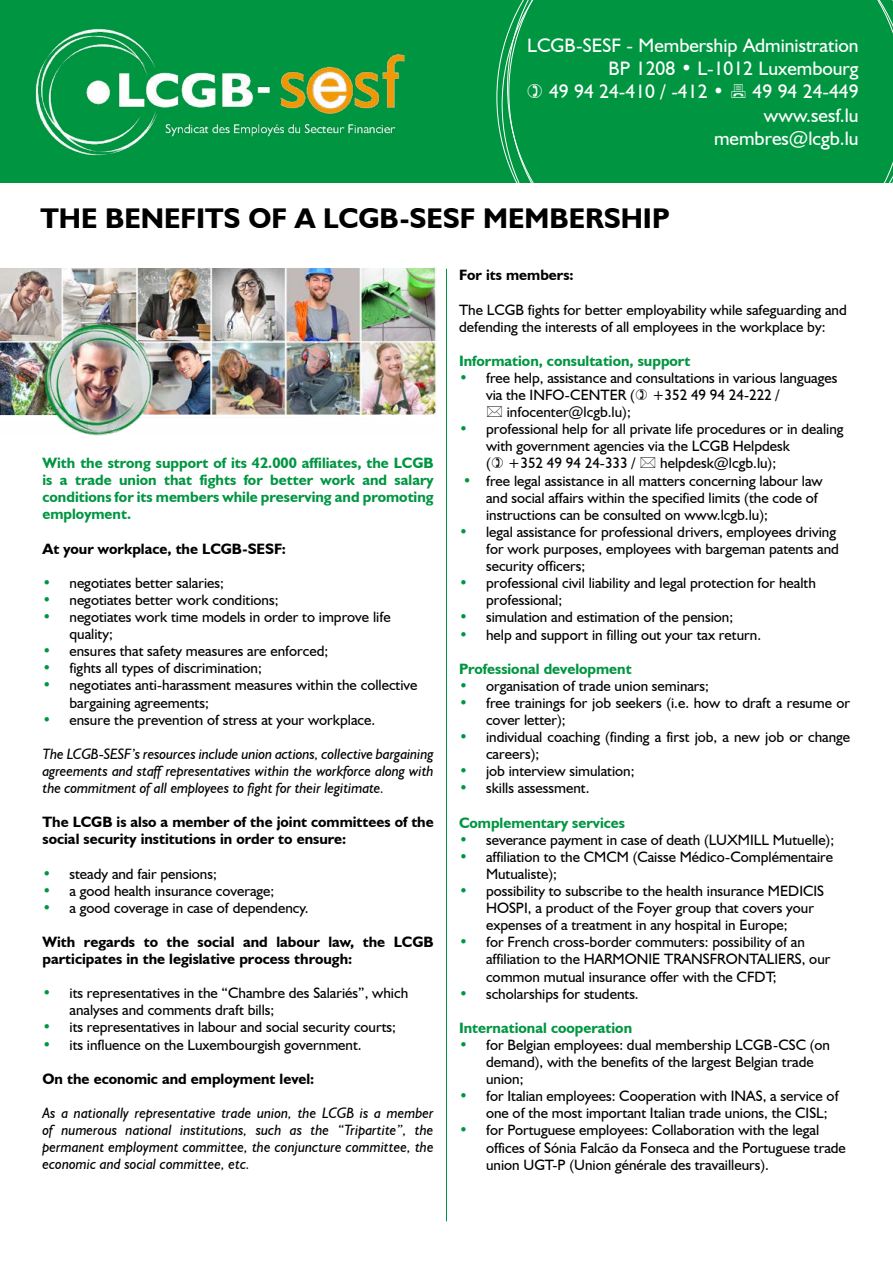
<style>
.page{position:relative;width:893px;height:1263px;background:#fff}
.page>*{position:absolute;margin:0;border:0;box-sizing:border-box;transform-origin:0 0}
.t1{font:700 28.5px "Humanist 521 BT";color:#000}
.t2{font:19.5px/23.4px "Humanist 521 BT";color:#fff;text-align:right}
.t3{font:15px/17.1px "Humanist 521 BT";color:#000}
.t4{font:italic 15px/17.1px "Humanist 521 BT";letter-spacing:-.005em;color:#000;text-align:justify}
.t5{font:700 15px/17.1px "Humanist 521 BT";color:#009641;text-align:justify}
.t6{font:700 15px/17.1px "Humanist 521 BT";color:#000}
.s1{color:#009641}
</style>
<div class="page">
<div style="left:0;top:0;width:893px;height:182px;background:#009641"></div>
<svg style="left:507px;top:0;width:386px;height:183px"></svg>
<img style="left:0;top:267px;width:436px;height:169px">
<hr style="left:0;top:265px;width:434px;height:3px;background:#fff">
<hr style="left:142px;top:415px;width:294px;height:3px;background:#fff">
<div style="left:0;top:415px;width:57px;height:5px;background:#fff"></div>
<hr style="left:446px;top:269px;width:1px;height:952px;background:#009641">
<img style="left:35px;top:28px;width:370px;height:128px">
<svg style="left:528px;top:84px;width:14px;height:14px"></svg>
<svg style="left:731px;top:84px;width:15px;height:14px"></svg>
<h2 class="t2" style="left:527px;top:33px;width:333px">LCGB-SESF - Membership Administration</h2>
<h2 class="t2" style="left:609px;top:56px;width:251px">BP 1208 • L-1012 Luxembourg</h2>
<h2 class="t2" style="left:549px;top:80px;width:177px">49 94 24-410 / -412 •</h2>
<h2 class="t2" style="left:714px;top:80px;width:146px">49 94 24-449 www.sesf.lu membres@lcgb.lu</h2>
<h1 class="t1" style="left:40px;top:200px;width:631px">THE BENEFITS OF A LCGB-SESF MEMBERSHIP</h1>
<p class="t5" style="left:43px;top:454px;width:393px">With the strong support of its 42.000 affiliates, the LCGB is a trade union that fights for better work and salary conditions for its members while preserving and promoting employment.</p>
<p class="t6" style="left:43px;top:540px;width:245px">At your workplace, the LCGB-SESF:</p>
<p class="t3" style="left:43px;top:574px;width:183px"><span class="s1">•</span> negotiates better salaries;</p>
<p class="t3" style="left:43px;top:591px;width:237px"><span class="s1">•</span> negotiates better work conditions;</p>
<p class="t3" style="left:70px;top:608px;width:323px;text-indent:-27px"><span class="s1">•</span> negotiates work time models in order to improve life quality;</p>
<p class="t3" style="left:43px;top:642px;width:287px"><span class="s1">•</span> ensures that safety measures are enforced;</p>
<p class="t3" style="left:43px;top:659px;width:221px"><span class="s1">•</span> fights all types of discrimination;</p>
<p class="t3" style="left:70px;top:676px;width:350px;text-indent:-27px"><span class="s1">•</span> negotiates anti-harassment measures within the collective bargaining agreements;</p>
<p class="t3" style="left:43px;top:711px;width:334px"><span class="s1">•</span> ensure the prevention of stress at your workplace.</p>
<p class="t4" style="left:43px;top:745px;width:393px">The LCGB-SESF’s resources include union actions, collective bargaining agreements and staff representatives within the workforce along with the commitment of all employees to fight for their legitimate.</p>
<p class="t6" style="left:43px;top:813px;width:393px">The LCGB is also a member of the joint committees of the social security institutions in order to ensure:</p>
<p class="t3" style="left:43px;top:865px;width:176px"><span class="s1">•</span> steady and fair pensions;</p>
<p class="t3" style="left:43px;top:882px;width:233px"><span class="s1">•</span> a good health insurance coverage;</p>
<p class="t3" style="left:43px;top:899px;width:268px"><span class="s1">•</span> a good coverage in case of dependency.</p>
<p class="t6" style="left:43px;top:933px;width:393px">With regards to the social and labour law, the LCGB participates in the legislative process through:</p>
<p class="t3" style="left:70px;top:984px;width:340px;text-indent:-27px"><span class="s1">•</span> its representatives in the “Chambre des Salariés”, which analyses and comments draft bills;</p>
<p class="t3" style="left:43px;top:1018px;width:355px"><span class="s1">•</span> its representatives in labour and social security courts;</p>
<p class="t3" style="left:43px;top:1036px;width:321px"><span class="s1">•</span> its influence on the Luxembourgish government.</p>
<p class="t6" style="left:43px;top:1070px;width:273px">On the economic and employment level:</p>
<p class="t4" style="left:43px;top:1104px;width:393px">As a nationally representative trade union, the LCGB is a member of numerous national institutions, such as the “Tripartite”, the permanent employment committee, the conjuncture committee, the economic and social committee, etc.</p>
<p class="t6" style="left:459px;top:266px;width:116px">For its members:</p>
<p class="t3" style="left:459px;top:301px;width:389px">The LCGB fights for better employability while safeguarding and defending the interests of all employees in the workplace by:</p>
<p class="t5" style="left:459px;top:352px;width:233px">Information, consultation, support</p>
<p class="t3" style="left:459px;top:369px;width:380px"><span class="s1">•</span> free help, assistance and consultations in various languages</p>
<p class="t3" style="left:486px;top:386px;width:295px">via the INFO-CENTER ( +352 49 94 24-222 /</p>
<p class="t3" style="left:507px;top:403px;width:125px">infocenter@lcgb.lu);</p>
<p class="t3" style="left:486px;top:420px;width:359px;text-indent:-27px"><span class="s1">•</span> professional help for all private life procedures or in dealing with government agencies via the LCGB Helpdesk<br>( +352 49 94 24-333 /</p>
<p class="t3" style="left:660px;top:454px;width:117px">helpdesk@lcgb.lu);</p>
<p class="t3" style="left:486px;top:472px;width:338px;text-indent:-23px"><span class="s1">•</span> free legal assistance in all matters concerning labour law and social affairs within the specified limits (the code of instructions can be consulted on www.lcgb.lu);</p>
<p class="t3" style="left:486px;top:523px;width:354px;text-indent:-27px"><span class="s1">•</span> legal assistance for professional drivers, employees driving for work purposes, employees with bargeman patents and security officers;</p>
<p class="t3" style="left:486px;top:574px;width:331px;text-indent:-27px"><span class="s1">•</span> professional civil liability and legal protection for health professional;</p>
<p class="t3" style="left:459px;top:608px;width:276px"><span class="s1">•</span> simulation and estimation of the pension;</p>
<p class="t3" style="left:459px;top:625px;width:304px"><span class="s1">•</span> help and support in filling out your tax return.</p>
<p class="t5" style="left:459px;top:660px;width:174px">Professional development</p>
<p class="t3" style="left:459px;top:677px;width:251px"><span class="s1">•</span> organisation of trade union seminars;</p>
<p class="t3" style="left:486px;top:694px;width:366px;text-indent:-27px"><span class="s1">•</span> free trainings for job seekers (i.e. how to draft a resume or cover letter);</p>
<p class="t3" style="left:486px;top:728px;width:366px;text-indent:-27px"><span class="s1">•</span> individual coaching (finding a first job, a new job or change careers);</p>
<p class="t3" style="left:459px;top:762px;width:177px"><span class="s1">•</span> job interview simulation;</p>
<p class="t3" style="left:459px;top:779px;width:132px"><span class="s1">•</span> skills assessment.</p>
<p class="t5" style="left:459px;top:814px;width:168px">Complementary services</p>
<p class="t3" style="left:459px;top:831px;width:377px"><span class="s1">•</span> severance payment in case of death (LUXMILL Mutuelle);</p>
<p class="t3" style="left:486px;top:848px;width:349px;text-indent:-27px"><span class="s1">•</span> affiliation to the CMCM (Caisse Médico-Complémentaire<br>Mutualiste);</p>
<p class="t3" style="left:486px;top:882px;width:340px;text-indent:-27px"><span class="s1">•</span> possibility to subscribe to the health insurance MEDICIS<br>HOSPI, a product of the Foyer group that covers your expenses of a treatment in any hospital in Europe;</p>
<p class="t3" style="left:486px;top:933px;width:346px;text-indent:-27px"><span class="s1">•</span> for French cross-border commuters: possibility of an affiliation to the HARMONIE TRANSFRONTALIERS, our common mutual insurance offer with the CFDT;</p>
<p class="t3" style="left:459px;top:985px;width:181px"><span class="s1">•</span> scholarships for students.</p>
<p class="t5" style="left:459px;top:1019px;width:175px">International cooperation</p>
<p class="t3" style="left:486px;top:1036px;width:346px;text-indent:-27px"><span class="s1">•</span> for Belgian employees: dual membership LCGB-CSC (on demand), with the benefits of the largest Belgian trade union;</p>
<p class="t3" style="left:486px;top:1087px;width:354px;text-indent:-27px"><span class="s1">•</span> for Italian employees: Cooperation with INAS, a service of one of the most important Italian trade unions, the CISL;</p>
<p class="t3" style="left:486px;top:1121px;width:361px;text-indent:-27px"><span class="s1">•</span> for Portuguese employees: Collaboration with the legal offices of Sónia Falcão da Fonseca and the Portuguese trade union UGT-P (Union générale des travailleurs).</p>
</div>
